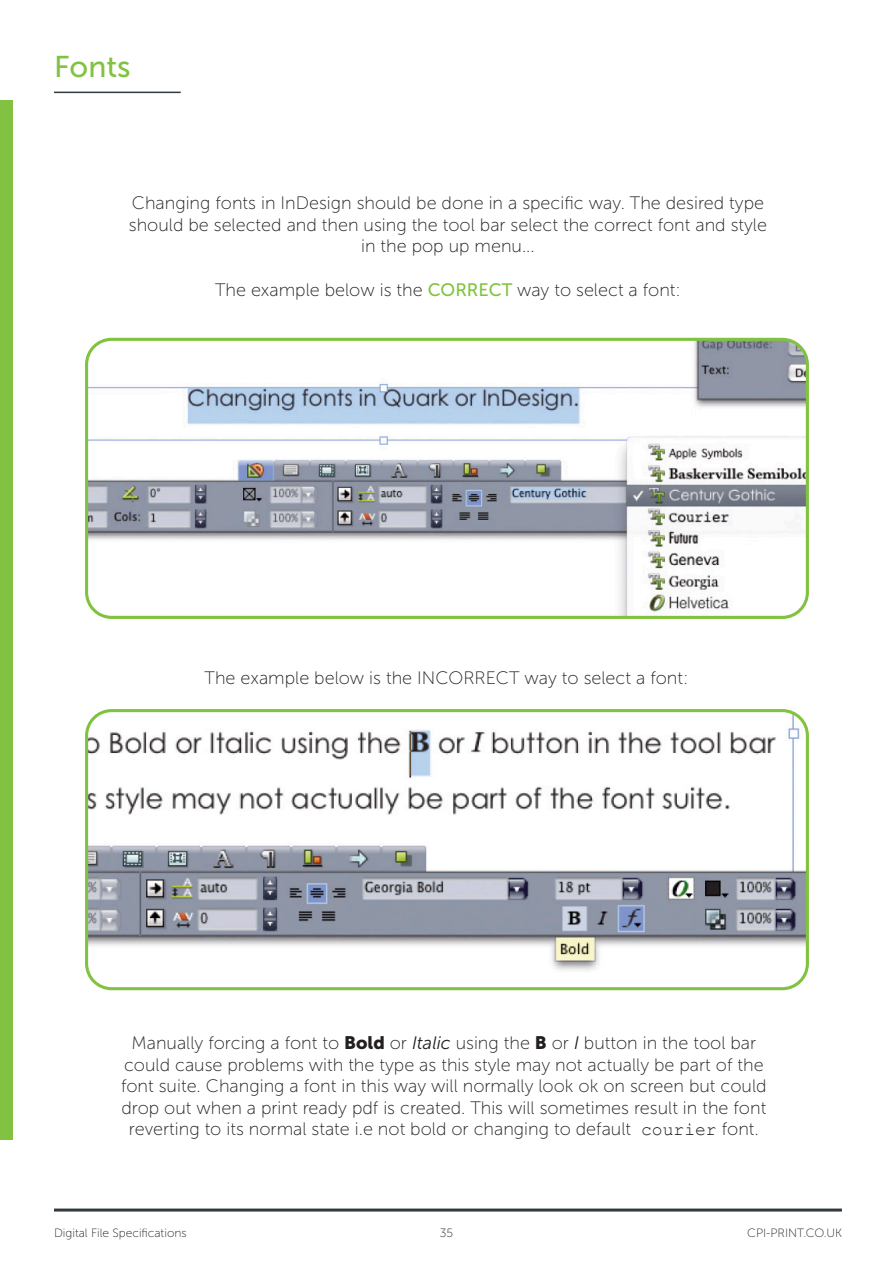
<style>
.page{position:relative;width:893px;height:1263px;background:#fff}
.page>*{position:absolute;margin:0;border:0;box-sizing:border-box;transform-origin:0 0}
.t1{font:30px "Museo Sans 500";color:#81c340}
.t2{font:18px/21.6px "Museo Sans 100";color:#231f20;text-align:center}
.t3{font:12px "Museo Sans 100";color:#231f20}
.s1{font-family:"Museo Sans 500";color:#81c340}
.s2{font-family:"Museo Sans 900"}
.s3{font-family:"Museo Sans 300";font-style:italic}
.s4{font-family:"Courier New"}
</style>
<div class="page">
<hr style="left:54px;top:1208px;width:788px;height:3px;background:#2f3b41">
<div style="left:0;top:100px;width:13px;height:1040px;background:#81c340"></div>
<hr style="left:54px;top:92px;width:127px;height:1px;background:#2f3b41">
<img style="left:89px;top:342px;width:716px;height:273px">
<div style="left:85px;top:338px;width:724px;height:281px;border:3px solid #81c340;border-radius:25px"></div>
<img style="left:89px;top:713px;width:716px;height:273px">
<div style="left:85px;top:709px;width:724px;height:281px;border:3px solid #81c340;border-radius:25px"></div>
<p class="t1" style="left:54px;top:50px;width:78px">Fonts</p>
<p class="t2" style="left:129px;top:192px;width:640px">Changing fonts in InDesign should be done in a specific way. The desired type should be selected and then using the tool bar select the correct font and style in the pop up menu...</p>
<p class="t2" style="left:215px;top:279px;width:467px">The example below is the <span class="s1">CORRECT</span> way to select a font:</p>
<p class="t2" style="left:205px;top:667px;width:485px">The example below is the INCORRECT way to select a font:</p>
<p class="t2" style="left:121px;top:1032px;width:647px">Manually forcing a font to <span class="s2">Bold</span> or <span class="s3">Italic</span> using the <span class="s2">B</span> or <span class="s3">I</span> button in the tool bar could cause problems with the type as this style may not actually be part of the font suite. Changing a font in this way will normally look ok on screen but could drop out when a print ready pdf is created. This will sometimes result in the font reverting to its normal state i.e not bold or changing to default <span class="s4">courier</span> font.</p>
<p class="t3" style="left:54px;top:1227px;width:134px">Digital File Specifications</p>
<p class="t3" style="left:440px;top:1227px;width:15px">35</p>
<p class="t3" style="left:747px;top:1227px;width:96px">CPI-PRINT.CO.UK</p>
</div>
